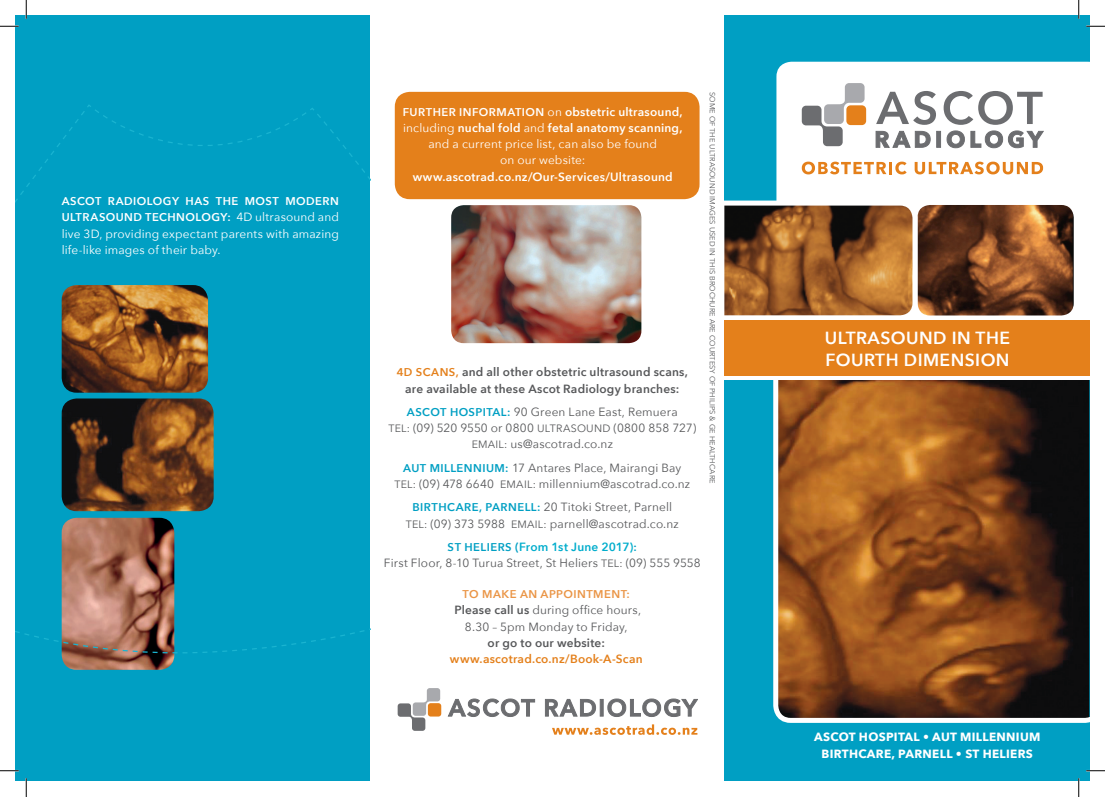
<style>
.page{position:relative;width:1105px;height:797px;background:#fff}
.page>*{position:absolute;margin:0;border:0;box-sizing:border-box;transform-origin:0 0}
.t1{font:600 17.5px/22.5px "Avenir Next";letter-spacing:.025em;color:#fff}
.t2{font:11.88px/16.2px "Avenir Next";letter-spacing:.01em;color:#57585a}
.t3{font:11.88px/16.2px "Avenir Next";letter-spacing:.01em;color:#fff}
.t4{font:600 11.88px "Avenir Next";letter-spacing:.02em;color:#fff}
.t5{font:600 11.88px/16.2px "Avenir Next";letter-spacing:.02em;color:#57585a;text-align:center}
.t6{font:700 11.88px/16.2px "Avenir Next";letter-spacing:.025em;color:#fff;text-align:center}
.t7{font:600 11.88px "Avenir Next";letter-spacing:.02em;color:#e4801b}
.t8{font:600 11.25px/16.2px "Avenir Next";letter-spacing:.04em;color:#fff}
.t9{font:600 11.25px "Avenir Next";letter-spacing:.04em;color:#009fc3}
.t10{font:600 11.25px "Avenir Next";letter-spacing:.035em;color:#ea9546}
.t11{font:7.5px "Avenir Next";letter-spacing:.005em;color:#57585a}
.s1{font-weight:400;font-size:11.88px}
.s2{font-weight:400}
.s3{font-size:11.25px;color:#e4801b}
.s4{font-weight:600;font-size:11.25px;color:#009fc3}
.s5{font-size:10.62px}
.s6{font-weight:600;color:#009fc3}
.s7{font-weight:600;color:#00adcc}
.s8{font-weight:600}
</style>
<div class="page">
<div style="left:16px;top:16px;width:354px;height:765px;background:#009fc3"></div>
<div style="left:395px;top:92px;width:304px;height:107px;background:#e4801b;border-radius:15px"></div>
<div style="left:724px;top:16px;width:365px;height:765px;background:#009fc3"></div>
<div style="left:776px;top:62px;width:313px;height:254px;background:#fff"></div>
<svg style="left:773px;top:380px;width:316px;height:343px;background:#7b4822"></svg>
<div style="left:707px;top:316px;width:382px;height:64px;background:#fff"></div>
<svg style="left:876px;top:91px;width:60px;height:34px;background:#c6c6c7"></svg>
<svg style="left:944px;top:91px;width:98px;height:34px;background:#cacbcc"></svg>
<svg style="left:876px;top:131px;width:54px;height:16px"></svg>
<hr style="left:937px;top:131px;width:4px;height:16px;background:#6c6d70">
<svg style="left:947px;top:131px;width:17px;height:17px"></svg>
<svg style="left:971px;top:131px;width:72px;height:17px"></svg>
<svg style="left:802px;top:162px;width:105px;height:12px"></svg>
<svg style="left:915px;top:162px;width:128px;height:12px;background:#f1c190"></svg>
<div style="left:846px;top:105px;width:20px;height:20px;background:#e4801b;border-radius:4px"></div>
<svg style="left:802px;top:83px;width:62px;height:63px;background:#cfc6bf"></svg>
<img style="left:910px;top:202px;width:166px;height:114px">
<div style="left:912px;top:200px;width:167px;height:120px;border:5px solid #fff;border-radius:15px"></div>
<svg style="left:707px;top:203px;width:208px;height:115px;background:#976437"></svg>
<div style="left:705px;top:200px;width:212px;height:120px;border:5px solid #fff;border-radius:15px"></div>
<div style="left:724px;top:321px;width:365px;height:55px;background:#e4801b"></div>
<svg style="left:552px;top:724px;width:145px;height:11px"></svg>
<svg style="left:448px;top:698px;width:87px;height:18px"></svg>
<svg style="left:545px;top:699px;width:51px;height:17px"></svg>
<hr style="left:600px;top:699px;width:3px;height:17px;background:#6c6d70">
<svg style="left:607px;top:698px;width:91px;height:18px"></svg>
<div style="left:428px;top:703px;width:13px;height:13px;background:#e4801b;border-radius:3px"></div>
<svg style="left:398px;top:688px;width:42px;height:42px"></svg>
<img style="left:62px;top:659px;width:112px;height:10px">
<img style="left:452px;top:206px;width:188px;height:136px">
<div style="left:446px;top:200px;width:200px;height:148px;border:5px solid #fff;border-radius:15px"></div>
<svg style="left:16px;top:105px;width:354px;height:548px"></svg>
<svg style="left:0;top:25px;width:19px;height:2px"></svg>
<svg style="left:1086px;top:25px;width:19px;height:2px"></svg>
<svg style="left:0;top:770px;width:19px;height:1px"></svg>
<svg style="left:1086px;top:770px;width:19px;height:1px"></svg>
<svg style="left:25px;top:0;width:2px;height:19px"></svg>
<svg style="left:25px;top:778px;width:2px;height:19px"></svg>
<svg style="left:1078px;top:0;width:1px;height:19px"></svg>
<svg style="left:1078px;top:778px;width:1px;height:19px"></svg>
<p class="t8" style="left:62px;top:193px;width:279px">ASCOT RADIOLOGY HAS THE MOST MODERN<br>ULTRASOUND TECHNOLOGY: <span class="s1">4D ultrasound and</span></p>
<p class="t3" style="left:62px;top:225px;width:279px">live 3D, providing expectant parents with amazing life-like images of their baby.</p>
<p class="t8" style="left:403px;top:103px;width:16px">Further</p>
<p class="t8" style="left:459px;top:103px;width:9px">information</p>
<p class="t4" style="left:548px;top:101px;width:136px"><span class="s2">on</span> obstetric ultrasound,</p>
<p class="t4" style="left:403px;top:117px;width:281px"><span class="s2">including</span> nuchal fold <span class="s2">and</span> fetal anatomy scanning,</p>
<p class="t3" style="left:428px;top:135px;width:230px">and a current price list, can also be found</p>
<p class="t3" style="left:500px;top:151px;width:87px">on our website:</p>
<p class="t4" style="left:413px;top:166px;width:262px">www.ascotrad.co.nz/Our-Services/Ultrasound</p>
<p class="t5" style="left:397px;top:364px;width:293px"><span class="s3">4D SCANS,</span> and all other obstetric ultrasound scans, are available at these Ascot Radiology branches:</p>
<p class="t9" style="left:407px;top:402px;width:18px">Ascot</p>
<p class="t9" style="left:450px;top:402px;width:40px">Hospital</p>
<p class="t2" style="left:507px;top:403px;width:172px"><span class="s4">:</span> 90 Green Lane East, Remuera</p>
<p class="t2" style="left:388px;top:419px;width:309px"><span class="s5">TEL:</span> (09) 520 9550 or 0800 <span class="s5">ULTRASOUND</span> (0800 858 727)</p>
<p class="t2" style="left:472px;top:435px;width:143px"><span class="s5">EMAIL:</span> us@ascotrad.co.nz</p>
<p class="t9" style="left:403px;top:458px;width:46px">AUT Millennium</p>
<p class="t2" style="left:394px;top:459px;width:297px;text-indent:111px"><span class="s4">:</span> 17 Antares Place, Mairangi Bay<br><span class="s5">TEL:</span> (09) 478 6640 <span class="s5">EMAIL:</span> millennium@ascotrad.co.nz</p>
<p class="t9" style="left:412px;top:498px;width:16px">Birthcare</p>
<p class="t9" style="left:479px;top:498px;width:15px">, Parnell</p>
<p class="t2" style="left:406px;top:498px;width:274px;text-indent:131px"><span class="s4">:</span> 20 Titoki Street, Parnell<br><span class="s5">TEL:</span> (09) 373 5988 <span class="s5">EMAIL:</span> parnell@ascotrad.co.nz</p>
<p class="t2" style="left:384px;top:538px;width:318px;text-align:center"><span class="s4">ST HELIERS</span> <span class="s6">(</span><span class="s7">From 1st June 2017)</span><span class="s4">:<br></span>First Floor, 8-10 Turua Street, St Heliers <span class="s5">TEL:</span> (09) 555 9558</p>
<p class="t10" style="left:463px;top:584px;width:110px">To make an appointment</p>
<p class="t10" style="left:627px;top:584px;width:5px">:</p>
<p class="t2" style="left:454px;top:601px;width:188px;text-align:center"><span class="s8">Please call us</span> during office hours,<br>8.30 – 5pm Monday to Friday,</p>
<p class="t5" style="left:488px;top:634px;width:119px">or go to our website:</p>
<p class="t7" style="left:450px;top:648px;width:194px">www.ascotrad.co.nz/Book-A-Scan</p>
<p class="t11" style="left:719px;top:92px;width:393px;rotate:90deg">SOME OF THE ULTRASOUND IMAGES USED IN THIS BROCHURE ARE COURTESY OF PHILIPS &amp; GE HEALTHCARE</p>
<h1 class="t1" style="left:825px;top:326px;width:187px">ULTRASOUND IN THE<br>FOURTH DIMENSION</h1>
<p class="t6" style="left:814px;top:728px;width:228px">ASCOT HOSPITAL • AUT MILLENNIUM<br>BIRTHCARE, PARNELL • ST HELIERS</p>
</div>
